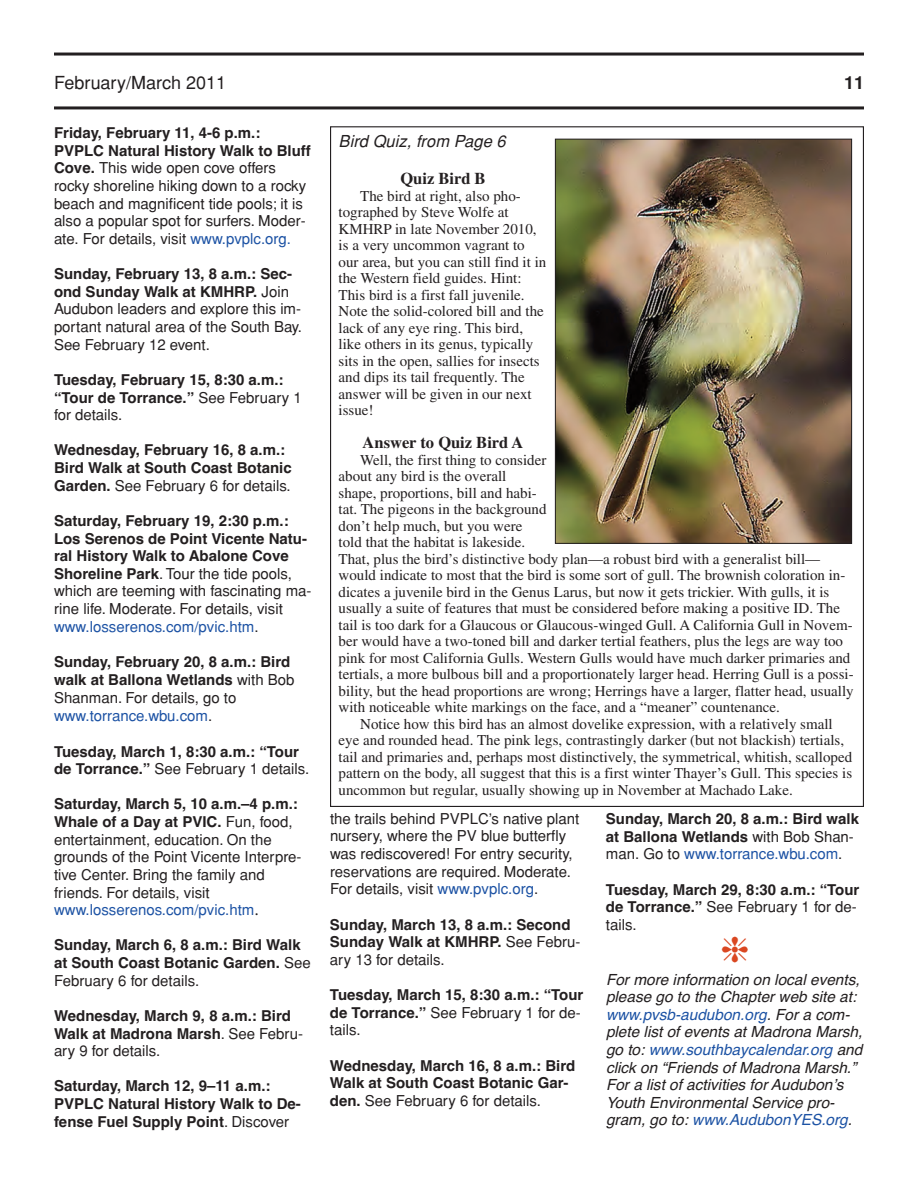
<style>
.page{position:relative;width:918px;height:1188px;background:#fff}
.page>*{position:absolute;margin:0;border:0;box-sizing:border-box;transform-origin:0 0}
.t1{font:18px "Helvetica";color:#231f20}
.t2{font:700 18px "Helvetica";color:#231f20}
.t3{font:700 16.5px "Times";color:#231f20}
.t4{font:italic 16.5px "Helvetica";color:#231f20}
.t5{font:15.3px/17.5px "Helvetica Oblique TT";color:#231f20}
.t6{font:15px/16.5px "Times";color:#231f20}
.t7{font:15px/17.7px "Helvetica";color:#231f20}
.t8{font:15px/17.7px "Helvetica Bold TT";color:#231f20}
.t9{font:15px "Helvetica";color:#1c52a4}
.s1{font-family:"Helvetica Bold TT"}
.s2{color:#1c52a4}
.s3{font-family:"Helvetica"}
.s4{font-family:"Times";font-size:18px}
.s5{color:#231f20}
</style>
<div class="page">
<hr style="left:54px;top:53px;width:810px;height:3px;background:#231f20">
<hr style="left:54px;top:106px;width:810px;height:3px;background:#231f20">
<img style="left:557px;top:141px;width:293px;height:401px">
<div style="left:555px;top:139px;width:297px;height:405px;border:1px solid #231f20"></div>
<p class="t1" style="left:54px;top:72px;width:174px">February/March 2011</p>
<p class="t2" style="left:844px;top:72px;width:21px">11</p>
<p class="t8" style="left:54px;top:124px;width:258px">Friday, February 11, 4-6 p.m.:<br>PVPLC Natural History Walk to Bluff</p>
<p class="t7" style="left:54px;top:159px;width:254px"><span class="s1">Cove.</span> This wide open cove offers rocky shoreline hiking down to a rocky beach and magnificent tide pools; it is also a popular spot for surfers. Moder&shy;ate. For details, visit <span class="s2">www.pvplc.org.</span></p>
<p class="t8" style="left:54px;top:265px;width:240px">Sunday, February 13, 8 a.m.: Sec&shy;ond Sunday Walk at KMHRP. <span class="s3">Join</span></p>
<p class="t7" style="left:54px;top:300px;width:250px;text-align:justify">Audubon leaders and explore this im&shy;portant natural area of the South Bay.<br>See February 12 event.</p>
<p class="t8" style="left:54px;top:371px;width:249px">Tuesday, February 15, 8:30 a.m.: “Tour de Torrance.” <span class="s3">See February 1</span></p>
<p class="t7" style="left:54px;top:406px;width:70px">for details.</p>
<p class="t8" style="left:54px;top:441px;width:239px">Wednesday, February 16, 8 a.m.:<br>Bird Walk at South Coast Botanic</p>
<p class="t7" style="left:54px;top:477px;width:238px"><span class="s1">Garden.</span> See February 6 for details.</p>
<p class="t8" style="left:54px;top:512px;width:255px">Saturday, February 19, 2:30 p.m.:<br>Los Serenos de Point Vicente Natu&shy;ral History Walk to Abalone Cove</p>
<p class="t7" style="left:54px;top:565px;width:259px"><span class="s1">Shoreline Park</span>. Tour the tide pools, which are teeming with fascinating ma&shy;rine life. Moderate. For details, visit <span class="s2">www.losserenos.com/pvic.htm</span>.</p>
<p class="t8" style="left:54px;top:653px;width:242px">Sunday, February 20, 8 a.m.: Bird walk at Ballona Wetlands <span class="s3">with Bob</span></p>
<p class="t7" style="left:54px;top:689px;width:184px">Shanman. For details, go to <span class="s2">www.torrance.wbu.com</span>.</p>
<p class="t8" style="left:54px;top:742px;width:247px">Tuesday, March 1, 8:30 a.m.: “Tour</p>
<p class="t7" style="left:54px;top:760px;width:257px"><span class="s1">de Torrance.”</span> See February 1 details.</p>
<p class="t8" style="left:54px;top:795px;width:245px">Saturday, March 5, 10 a.m.–4 p.m.:<br>Whale of a Day at PVIC. <span class="s3">Fun, food,</span></p>
<p class="t7" style="left:54px;top:831px;width:249px">entertainment, education. On the grounds of the Point Vicente Interpre&shy;tive Center. Bring the family and friends. For details, visit <span class="s2">www.losserenos.com/pvic.htm</span><span class="s4">.</span></p>
<p class="t8" style="left:54px;top:936px;width:258px">Sunday, March 6, 8 a.m.: Bird Walk at South Coast Botanic Garden. <span class="s3">See</span></p>
<p class="t7" style="left:54px;top:972px;width:147px">February 6 for details.</p>
<p class="t8" style="left:54px;top:1007px;width:251px">Wednesday, March 9, 8 a.m.: Bird<br>Walk at Madrona Marsh<span class="s3">. See Febru-</span></p>
<p class="t7" style="left:54px;top:1042px;width:108px">ary 9 for details.</p>
<p class="t8" style="left:54px;top:1077px;width:248px">Saturday, March 12, 9–11 a.m.:<br>PVPLC Natural History Walk to De&shy;fense Fuel Supply Point<span class="s3">. Discover</span></p>
<p class="t4" style="left:339px;top:131px;width:169px">Bird Quiz, from Page 6</p>
<p class="t3" style="left:400px;top:173px;width:87px">Quiz Bird B</p>
<p class="t6" style="left:339px;top:189px;width:209px;text-indent:22px">The bird at right, also pho&shy;tographed by Steve Wolfe at<br>KMHRP in late November 2010, is a very uncommon vagrant to our area, but you can still find it in the Western field guides. Hint:<br>This bird is a first fall juvenile.<br>Note the solid-colored bill and the lack of any eye ring. This bird, like others in its genus, typically sits in the open, sallies for insects and dips its tail frequently. The answer will be given in our next issue!</p>
<p class="t3" style="left:363px;top:437px;width:162px">Answer to Quiz Bird A</p>
<p class="t6" style="left:339px;top:453px;width:517px;text-indent:22px">Well, the first thing to consider<br>about any bird is the overall<br>shape, proportions, bill and habi-<br>tat. The pigeons in the background<br>don’t help much, but you were<br>told that the habitat is lakeside.<br>That, plus the bird’s distinctive body plan—a robust bird with a generalist bill— would indicate to most that the bird is some sort of gull. The brownish coloration in&shy;dicates a juvenile bird in the Genus Larus, but now it gets trickier. With gulls, it is usually a suite of features that must be considered before making a positive ID. The tail is too dark for a Glaucous or Glaucous-winged Gull. A California Gull in Novem&shy;ber would have a two-toned bill and darker tertial feathers, plus the legs are way too pink for most California Gulls. Western Gulls would have much darker primaries and tertials, a more bulbous bill and a proportionately larger head. Herring Gull is a possi&shy;bility, but the head proportions are wrong; Herrings have a larger, flatter head, usually with noticeable white markings on the face, and a “meaner” countenance.</p>
<p class="t6" style="left:339px;top:717px;width:515px;text-indent:22px">Notice how this bird has an almost dovelike expression, with a relatively small eye and rounded head. The pink legs, contrastingly darker (but not blackish) tertials, tail and primaries and, perhaps most distinctively, the symmetrical, whitish, scalloped pattern on the body, all suggest that this is a first winter Thayer’s Gull. This species is uncommon but regular, usually showing up in November at Machado Lake.</p>
<p class="t7" style="left:330px;top:810px;width:251px">the trails behind PVPLC’s native plant nursery, where the PV blue butterfly was rediscovered! For entry security, reservations are required. Moderate.<br>For details, visit <span class="s2">www.pvplc.org</span>.</p>
<p class="t8" style="left:330px;top:915px;width:252px">Sunday, March 13, 8 a.m.: Second<br>Sunday Walk at KMHRP. <span class="s3">See Febru-</span></p>
<p class="t7" style="left:330px;top:951px;width:116px">ary 13 for details.</p>
<p class="t8" style="left:330px;top:986px;width:255px">Tuesday, March 15, 8:30 a.m.: “Tour</p>
<p class="t7" style="left:330px;top:1004px;width:252px"><span class="s1">de Torrance.”</span> See February 1 for de&shy;tails.</p>
<p class="t8" style="left:330px;top:1056px;width:247px">Wednesday, March 16, 8 a.m.: Bird<br>Walk at South Coast Botanic Gar-</p>
<p class="t7" style="left:330px;top:1092px;width:212px"><span class="s1">den.</span> See February 6 for details.</p>
<p class="t8" style="left:606px;top:810px;width:255px">Sunday, March 20, 8 a.m.: Bird walk at Ballona Wetlands <span class="s3">with Bob Shan-</span></p>
<p class="t9" style="left:606px;top:846px;width:238px"><span class="s5">man. Go to</span> www.torrance.wbu.com<span class="s5">.</span></p>
<p class="t8" style="left:606px;top:881px;width:255px">Tuesday, March 29, 8:30 a.m.: “Tour</p>
<p class="t7" style="left:606px;top:898px;width:252px"><span class="s1">de Torrance.”</span> See February 1 for de&shy;tails.</p>
<p class="t5" style="left:606px;top:970px;width:258px">For more information on local events, please go to the Chapter web site at: <span class="s2">www.pvsb-audubon.org</span>. For a com&shy;plete list of events at Madrona Marsh, go to: <span class="s2">www.southbaycalendar.org</span> and click on “Friends of Madrona Marsh.” For a list of activities for Audubonʼs Youth Environmental Service pro&shy;gram, go to: <span class="s2">www.AudubonYES.org</span>.</p>
</div>
